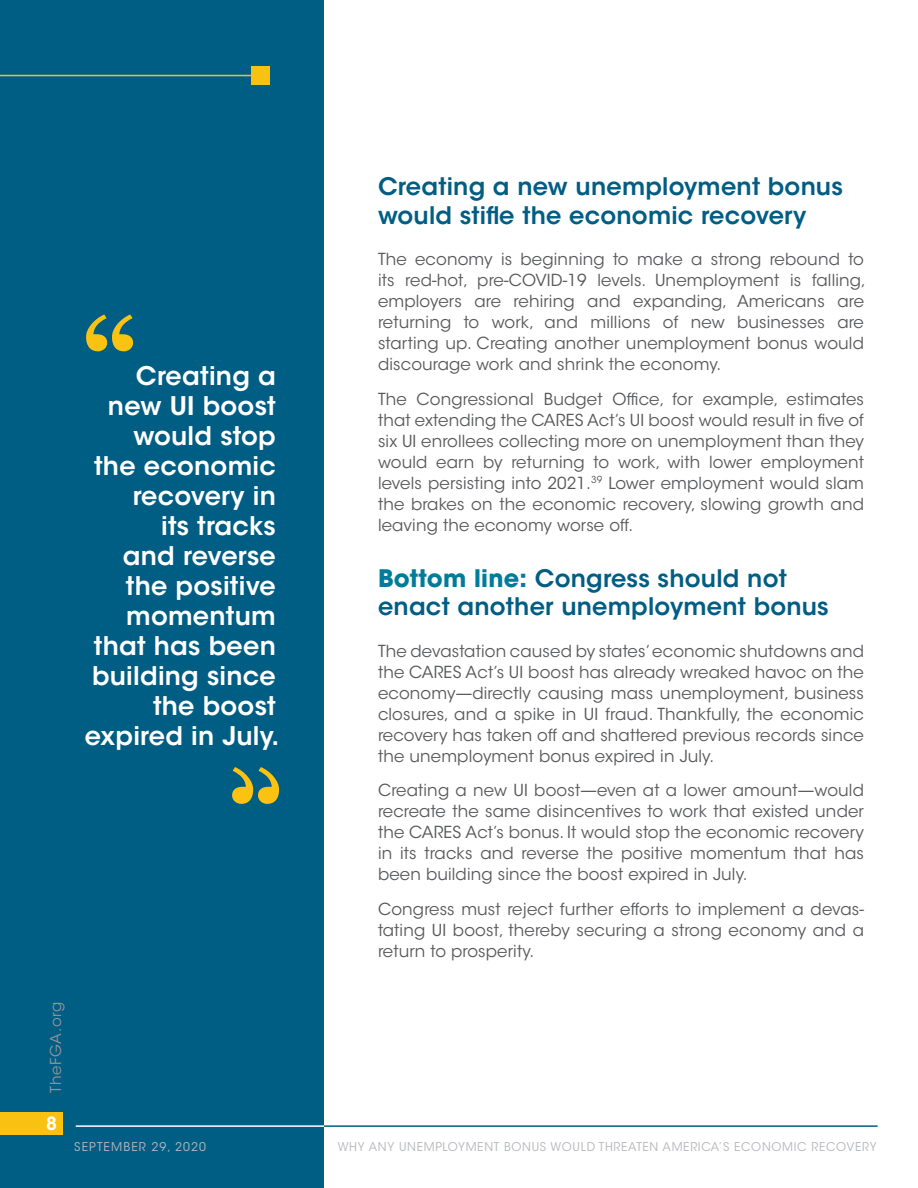
<style>
.page{position:relative;width:918px;height:1188px;background:#fff}
.page>*{position:absolute;margin:0;border:0;box-sizing:border-box;transform-origin:0 0}
.Body_Text{font:600 25.5px/30px "ITC Avant Garde Std";letter-spacing:.01em;color:#fff;text-align:right}
.Section_Head{font:600 24px/28.8px "ITC Avant Garde Std";letter-spacing:.01em;color:#005d83}
.t1{font:600 18px "ITC Avant Garde Std";color:#fff}
.Body_Text-2{font:16.5px/21px "ITC Avant Garde Std";letter-spacing:.01em;color:#57585a;text-align:justify}
.t2{font:15px "ITC Avant Garde Std";letter-spacing:.05em;color:#939598}
.t3{font:12px "ITC Avant Garde Std";letter-spacing:.06em;color:#b6b7bb}
.t4{font:12px "ITC Avant Garde Std";letter-spacing:.09em;color:#b6b7bb}
.s1{font-weight:700;color:#007c9b}
</style>
<div class="page">
<div style="left:0;top:0;width:324px;height:1188px;background:#005d83"></div>
<hr style="left:76px;top:1125px;width:802px;height:2px;background:#005d83">
<hr style="left:76px;top:1125px;width:248px;height:2px;background:#fff">
<hr style="left:0;top:75px;width:252px;height:1px;background:#f9c212">
<div style="left:251px;top:66px;width:19px;height:19px;background:#f9c212"></div>
<svg style="left:86px;top:314px;width:47px;height:37px"></svg>
<svg style="left:232px;top:767px;width:47px;height:37px"></svg>
<div style="left:0;top:1112px;width:62px;height:23px;background:#f9c212"></div>
<p class="Body_Text" style="left:85px;top:361px;width:196px">Creating a new UI boost would stop<br>the economic recovery in<br>its tracks<br>and reverse the positive momentum that has been building since the boost expired in July.</p>
<p class="Section_Head" style="left:378px;top:172px;width:466px">Creating a new unemployment bonus would stifle the economic recovery</p>
<p class="Body_Text-2" style="left:378px;top:249px;width:489px;text-align:left">The economy is beginning to make a strong rebound to its red-hot, pre-COVID-19 levels. Unemployment is falling, employers are rehiring and expanding, Americans are returning to work, and millions of new businesses are starting up. Creating another unemployment bonus would discourage work and shrink the economy.</p>
<p class="Body_Text-2" style="left:378px;top:388px;width:488px">The Congressional Budget Office, for example, estimates that extending the CARES Act’s UI boost would result in five of six UI enrollees collecting more on unemployment than they would earn by returning to work, with lower employment levels persisting into 2021.<sup>39</sup> Lower employment would slam the brakes on the economic recovery, slowing growth and leaving the economy worse off.</p>
<p class="Section_Head" style="left:378px;top:563px;width:452px"><span class="s1">Bottom line:</span> Congress should not enact another unemployment bonus</p>
<p class="Body_Text-2" style="left:378px;top:640px;width:488px">The devastation caused by states’ economic shutdowns and the CARES Act’s UI boost has already wreaked havoc on the economy—directly causing mass unemployment, business closures, and a spike in UI fraud. Thankfully, the economic recovery has taken off and shattered previous records since the unemployment bonus expired in July.</p>
<p class="Body_Text-2" style="left:378px;top:780px;width:488px">Creating a new UI boost—even at a lower amount—would recreate the same disincentives to work that existed under the CARES Act’s bonus. It would stop the economic recovery in its tracks and reverse the positive momentum that has been building since the boost expired in July.</p>
<p class="Body_Text-2" style="left:378px;top:898px;width:488px">Congress must reject further efforts to implement a devas&shy;tating UI boost, thereby securing a strong economy and a return to prosperity.</p>
<p class="t2" style="left:47px;top:1093px;width:93px;rotate:-90deg">TheFGA.org</p>
<p class="t1" style="left:46px;top:1112px;width:12px">8</p>
<p class="t4" style="left:74px;top:1139px;width:133px">SEPTEMBER 29, 2020</p>
<p class="t3" style="left:338px;top:1139px;width:540px">WHY ANY UNEMPLOYMENT BONUS WOULD THREATEN AMERICA’S ECONOMIC RECOVERY</p>
</div>
